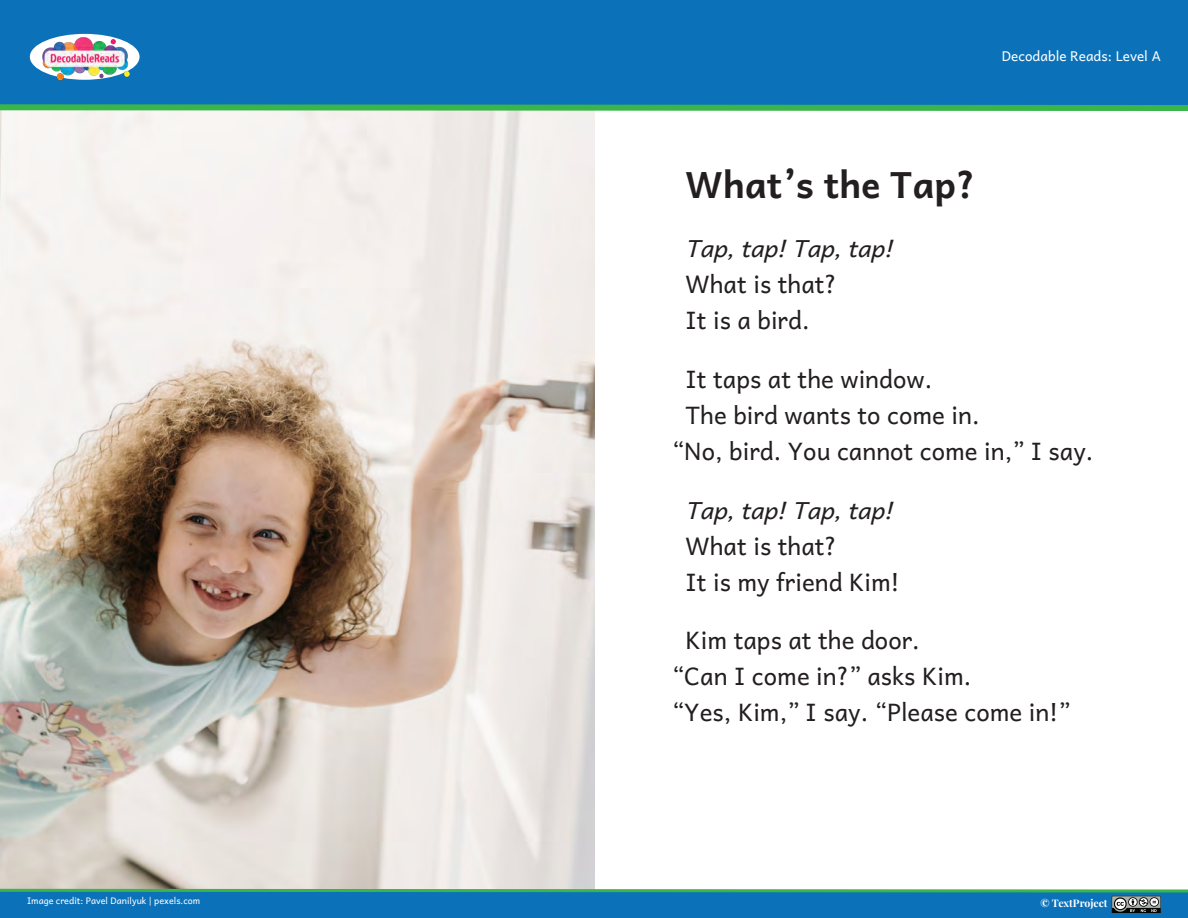
<style>
.page{position:relative;width:1188px;height:918px;background:#fff}
.page>*{position:absolute;margin:0;border:0;box-sizing:border-box;transform-origin:0 0}
.t1{font:700 36px "Andika";color:#231f20}
.t2{font:24px/36px "Andika";color:#231f20}
.t3{font:italic 24px "Andika";color:#231f20}
.t4{font:13.5px "Andika";color:#fff}
.t5{font:700 10.5px "Playfair Display";color:#fff}
.t6{font:9px "Andika";color:#fff}
</style>
<div class="page">
<img style="left:0;top:114px;width:594px;height:773px">
<div style="left:0;top:0;width:1188px;height:108px;background:#0b72ba"></div>
<div style="left:30px;top:34px;width:110px;height:46px;background:#fff;border-radius:50%"></div>
<svg style="left:0;top:104px;width:1188px;height:10px"></svg>
<svg style="left:0;top:887px;width:1188px;height:31px;background:#2180b0"></svg>
<img style="left:38px;top:35px;width:95px;height:46px">
<p class="t6" style="left:27px;top:895px;width:175px">Image credit: Pavel Danilyuk | pexels.com</p>
<p class="t4" style="left:1002px;top:49px;width:161px">Decodable Reads: Level A</p>
<h1 class="t1" style="left:686px;top:164px;width:291px">What’s the Tap?</h1>
<p class="t3" style="left:686px;top:234px;width:209px">Tap, tap! Tap, tap!</p>
<p class="t2" style="left:686px;top:266px;width:153px">What is that?<br>It is a bird.</p>
<p class="t2" style="left:686px;top:361px;width:248px">It taps at the window.</p>
<p class="t2" style="left:686px;top:397px;width:296px">The bird wants to come in.</p>
<p class="t2" style="left:672px;top:433px;width:423px">“No, bird. You cannot come in,” I say.</p>
<p class="t3" style="left:686px;top:496px;width:209px">Tap, tap! Tap, tap!</p>
<p class="t2" style="left:686px;top:528px;width:216px">What is that?<br>It is my friend Kim!</p>
<p class="t2" style="left:672px;top:623px;width:400px;text-indent:13px">Kim taps at the door.<br>“Can I come in?” asks Kim.<br>“Yes, Kim,” I say. “Please come in!”</p>
<p class="t5" style="left:1040px;top:895px;width:69px">© TextProject</p>
</div>
